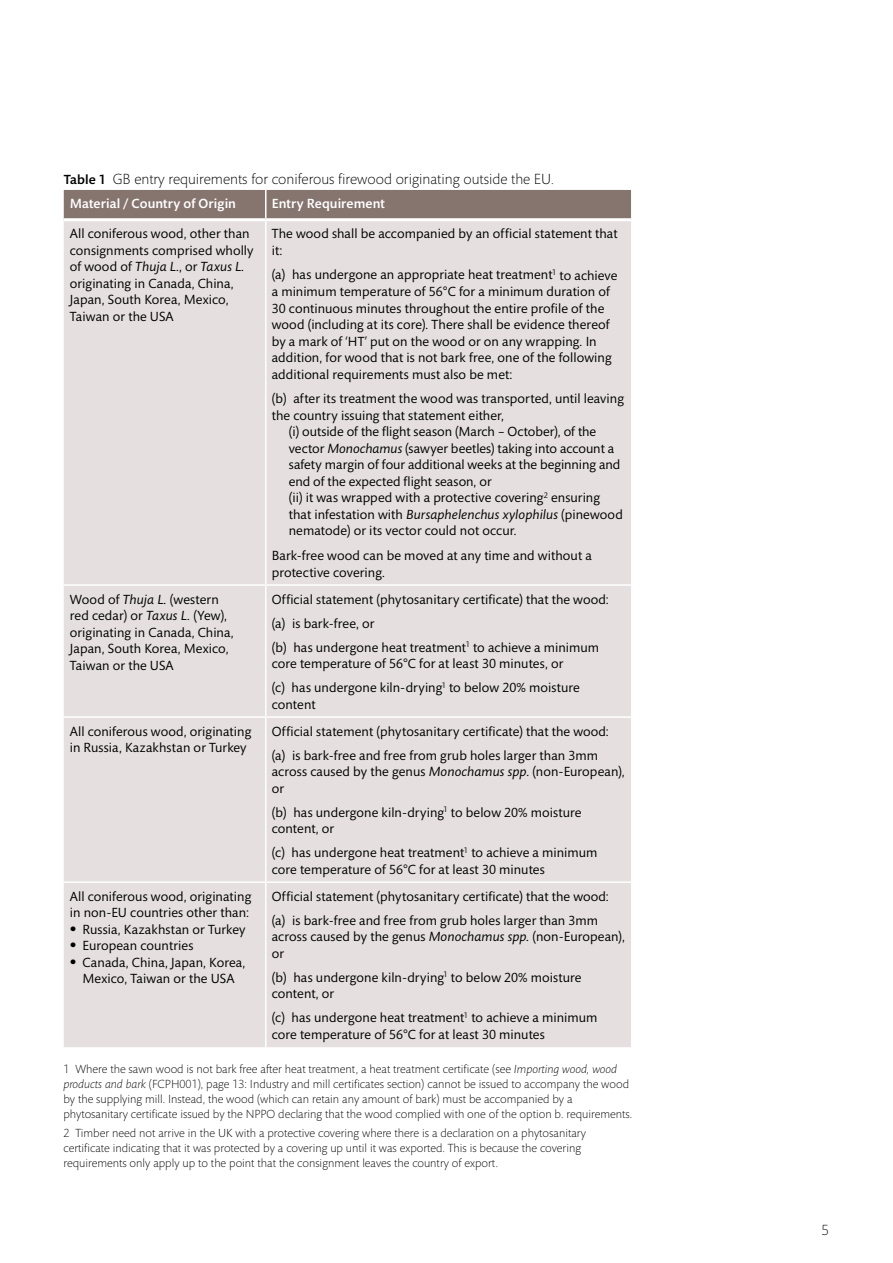
<style>
.page{position:relative;width:893px;height:1263px;background:#fff}
.page>*{position:absolute;margin:0;border:0;box-sizing:border-box;transform-origin:0 0}
.t1{font:300 15px "Mundo Sans";color:#000}
.t2{font:13.5px/16.5px "Mundo Sans";letter-spacing:.005em;color:#000}
.t3{font:500 13.5px "Mundo Sans";letter-spacing:.01em;color:#fff}
.t4{font:300 12px/15px "Mundo Sans";color:#000}
.s1{font-weight:500;font-size:13.5px}
.s2{font-size:13.5px}
.s3{font-style:italic}
.s4{font-size:24px}
</style>
<div class="page">
<div style="left:64px;top:221px;width:567px;height:826px;background:#e5e0df"></div>
<div style="left:64px;top:190px;width:567px;height:28px;background:#86756f"></div>
<hr style="left:265px;top:221px;width:1px;height:363px;background:#fff">
<hr style="left:265px;top:586px;width:1px;height:130px;background:#fff">
<hr style="left:265px;top:718px;width:1px;height:163px;background:#fff">
<hr style="left:265px;top:883px;width:1px;height:164px;background:#fff">
<hr style="left:64px;top:584px;width:202px;height:2px;background:#fff">
<hr style="left:266px;top:584px;width:365px;height:2px;background:#fff">
<hr style="left:64px;top:716px;width:202px;height:2px;background:#fff">
<hr style="left:266px;top:716px;width:365px;height:2px;background:#fff">
<hr style="left:64px;top:881px;width:202px;height:2px;background:#fff">
<hr style="left:266px;top:881px;width:365px;height:2px;background:#fff">
<p class="t1" style="left:64px;top:171px;width:492px"><span class="s1">Table 1</span> GB entry requirements for coniferous firewood originating outside the EU<span class="s2">.</span></p>
<p class="t3" style="left:70px;top:197px;width:168px">Material / Country of Origin</p>
<p class="t3" style="left:272px;top:197px;width:115px">Entry Requirement</p>
<p class="t2" style="left:70px;top:226px;width:185px">All coniferous wood, other than consignments comprised wholly of wood of <span class="s3">Thuja L.</span>, or <span class="s3">Taxus L. </span>originating in Canada, China,<br>Japan, South Korea, Mexico,<br>Taiwan or the USA</p>
<p class="t2" style="left:272px;top:226px;width:347px">The wood shall be accompanied by an official statement that it:</p>
<p class="t2" style="left:272px;top:267px;width:347px">(a) has undergone an appropriate heat treatment<sup>1</sup> to achieve a minimum temperature of 56°C for a minimum duration of 30 continuous minutes throughout the entire profile of the wood (including at its core). There shall be evidence thereof by a mark of ‘HT’ put on the wood or on any wrapping. In addition, for wood that is not bark free, one of the following additional requirements must also be met:</p>
<p class="t2" style="left:272px;top:391px;width:354px">(b) after its treatment the wood was transported, until leaving</p>
<p class="t2" style="left:272px;top:407px;width:234px">the country issuing that statement either,</p>
<p class="t2" style="left:289px;top:424px;width:309px">(i) outside of the flight season (March – October), of the</p>
<p class="t2" style="left:289px;top:440px;width:327px">vector <span class="s3">Monochamus</span> (sawyer beetles) taking into account a</p>
<p class="t2" style="left:289px;top:457px;width:333px">safety margin of four additional weeks at the beginning and</p>
<p class="t2" style="left:289px;top:473px;width:204px">end of the expected flight season, or</p>
<p class="t2" style="left:289px;top:490px;width:313px">(ii) it was wrapped with a protective covering<sup>2</sup> ensuring</p>
<p class="t2" style="left:289px;top:506px;width:336px">that infestation with <span class="s3">Bursaphelenchus xylophilus</span> (pinewood</p>
<p class="t2" style="left:289px;top:523px;width:229px">nematode) or its vector could not occur.</p>
<p class="t2" style="left:272px;top:548px;width:322px">Bark-free wood can be moved at any time and without a protective covering.</p>
<p class="t2" style="left:70px;top:591px;width:165px">Wood of <span class="s3">Thuja L.</span> (western red cedar) or <span class="s3">Taxus L.</span> (Yew), originating in Canada, China,<br>Japan, South Korea, Mexico,<br>Taiwan or the USA</p>
<p class="t2" style="left:272px;top:587px;width:338px;line-height:24px">Official statement (phytosanitary certificate) that the wood: (a) is bark-free, or<br>(b) has undergone heat treatment<sup>1</sup> to achieve a minimum</p>
<p class="t2" style="left:272px;top:652px;width:310px;line-height:24px">core temperature of 56°C for at least 30 minutes, or (c) has undergone kiln-drying<sup>1</sup> to below 20% moisture</p>
<p class="t2" style="left:272px;top:696px;width:45px">content</p>
<p class="t2" style="left:70px;top:723px;width:183px">All coniferous wood, originating in Russia, Kazakhstan or Turkey</p>
<p class="t2" style="left:272px;top:719px;width:338px;line-height:24px">Official statement (phytosanitary certificate) that the wood: (a) is bark-free and free from grub holes larger than 3mm</p>
<p class="t2" style="left:272px;top:764px;width:354px">across caused by the genus <span class="s3">Monochamus spp</span>. (non-European), or</p>
<p class="t2" style="left:272px;top:804px;width:311px">(b) has undergone kiln-drying<sup>1</sup> to below 20% moisture content, or</p>
<p class="t2" style="left:272px;top:845px;width:327px">(c) has undergone heat treatment<sup>1</sup> to achieve a minimum core temperature of 56°C for at least 30 minutes</p>
<p class="t2" style="left:70px;top:888px;width:183px">All coniferous wood, originating in non-EU countries other than:</p>
<p class="t2" style="left:70px;top:921px;width:177px"><span class="s4">•</span> Russia, Kazakhstan or Turkey</p>
<p class="t2" style="left:70px;top:938px;width:125px"><span class="s4">•</span> European countries</p>
<p class="t2" style="left:70px;top:954px;width:177px;text-align:center"><span class="s4">•</span> Canada, China, Japan, Korea,<br>Mexico, Taiwan or the USA</p>
<p class="t2" style="left:272px;top:884px;width:338px;line-height:24px">Official statement (phytosanitary certificate) that the wood: (a) is bark-free and free from grub holes larger than 3mm</p>
<p class="t2" style="left:272px;top:929px;width:355px">across caused by the genus <span class="s3">Monochamus spp.</span> (non-European), or</p>
<p class="t2" style="left:272px;top:969px;width:311px">(b) has undergone kiln-drying<sup>1</sup> to below 20% moisture content, or</p>
<p class="t2" style="left:272px;top:1010px;width:327px">(c) has undergone heat treatment<sup>1</sup> to achieve a minimum core temperature of 56°C for at least 30 minutes</p>
<p class="t4" style="left:63px;top:1062px;width:570px">1 Where the sawn wood is not bark free after heat treatment, a heat treatment certificate (see <span class="s3">Importing wood, wood products and bark</span> (FCPH001), page 13: Industry and mill certificates section) cannot be issued to accompany the wood by the supplying mill. Instead, the wood (which can retain any amount of bark) must be accompanied by a phytosanitary certificate issued by the NPPO declaring that the wood complied with one of the option b. requirements.</p>
<p class="t4" style="left:63px;top:1126px;width:524px">2 Timber need not arrive in the UK with a protective covering where there is a declaration on a phytosanitary certificate indicating that it was protected by a covering up until it was exported. This is because the covering requirements only apply up to the point that the consignment leaves the country of export.</p>
<p class="t1" style="left:822px;top:1222px;width:9px">5</p>
</div>
